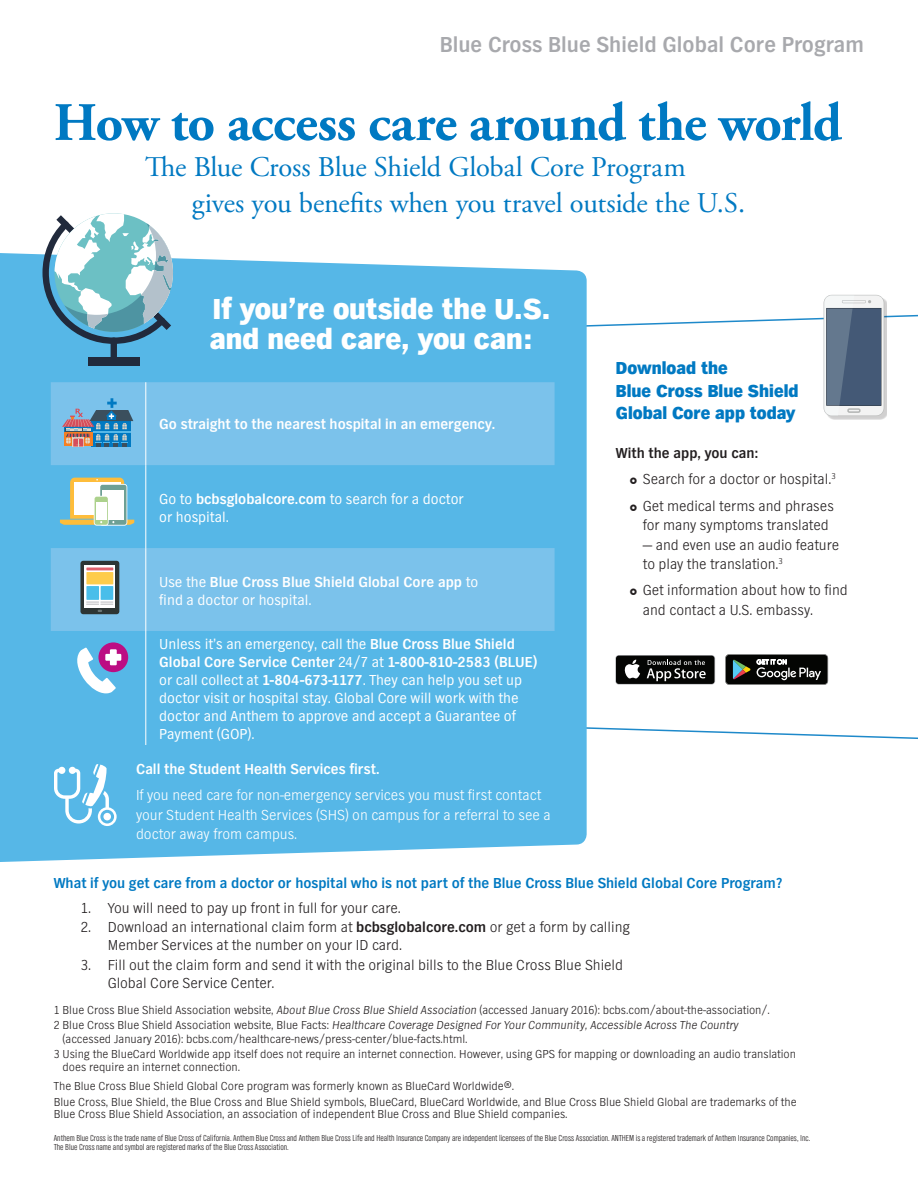
<style>
.page{position:relative;width:918px;height:1188px;background:#fff}
.page>*{position:absolute;margin:0;border:0;box-sizing:border-box;transform-origin:0 0}
.t1{font:700 54px "Adobe Garamond Pro";letter-spacing:-.015em;color:#0079c2}
.t2{font:800 30px/30px "TV Nord EF";color:#fff}
.t3{font:28.5px "Adobe Garamond Pro";letter-spacing:-.01em;color:#0079c2}
.t4{font:700 22.5px "TV Nord EF";color:#a8a9ad}
.t5{font:800 18px/22.5px "TV Nord EF";color:#0079c2}
.t6{font:300 15px/19.5px "TV Nord EF";color:#231f20}
.t7{font:15px/18px "TV Nord EF";color:#fff}
.t8{font:700 15px/18px "TV Nord EF";color:#fff}
.t9{font:300 15px/19.5px "TV Nord EF";color:#fff}
.t10{font:700 15px "TV Nord EF";color:#0079c2}
.t11{font:700 15px "TV Nord EF";color:#231f20}
.Disclaimer_note_sour{font:300 12px/13.5px "TV Nord EF";color:#231f20}
.Tags_Source{font:300 9px/9px "TV Nord Cond EF";color:#231f20}
.s1{font-weight:700}
.s2{font-weight:400}
</style>
<div class="page">
<svg style="left:587px;top:314px;width:331px;height:425px"></svg>
<div style="left:0;top:253px;width:587px;height:609px;background:#56b7e7"></div>
<div style="left:827px;top:298px;width:60px;height:121px;background:#d1d0d0"></div>
<svg style="left:824px;top:295px;width:60px;height:121px;background:#768599"></svg>
<svg style="left:51px;top:382px;width:504px;height:249px;background:#6ebde8"></svg>
<hr style="left:145px;top:382px;width:1px;height:83px;background:#fff">
<hr style="left:145px;top:465px;width:1px;height:83px;background:#fff">
<hr style="left:145px;top:631px;width:1px;height:114px;background:#fff">
<hr style="left:145px;top:548px;width:1px;height:83px;background:#fff">
<svg style="left:99px;top:484px;width:28px;height:42px"></svg>
<svg style="left:60px;top:478px;width:74px;height:47px"></svg>
<div style="left:80px;top:561px;width:39px;height:53px;background:#2d3534;border-radius:3px"></div>
<svg style="left:84px;top:565px;width:31px;height:42px"></svg>
<hr style="left:86px;top:568px;width:27px;height:2px;background:#df616c">
<div style="left:86px;top:572px;width:27px;height:12px;background:#fecc4c"></div>
<div style="left:86px;top:586px;width:13px;height:14px;background:#49beea"></div>
<div style="left:101px;top:586px;width:12px;height:14px;background:#49beea"></div>
<svg style="left:86px;top:602px;width:27px;height:10px"></svg>
<svg style="left:75px;top:642px;width:53px;height:51px"></svg>
<svg style="left:62px;top:398px;width:71px;height:49px;background:#6d94b1"></svg>
<div style="left:111px;top:338px;width:6px;height:23px;background:#212a3c;border-radius:3px"></div>
<div style="left:88px;top:358px;width:51px;height:8px;background:#212a3c"></div>
<svg style="left:42px;top:213px;width:131px;height:131px"></svg>
<svg style="left:725px;top:654px;width:103px;height:31px;background:#333633"></svg>
<svg style="left:615px;top:655px;width:100px;height:30px"></svg>
<div style="left:616px;top:656px;width:98px;height:28px;background:#040503;border-radius:3px"></div>
<svg style="left:624px;top:660px;width:16px;height:19px"></svg>
<svg style="left:647px;top:660px;width:59px;height:21px"></svg>
<svg style="left:54px;top:764px;width:63px;height:62px"></svg>
<svg style="left:630px;top:478px;width:7px;height:6px"></svg>
<svg style="left:630px;top:504px;width:7px;height:7px"></svg>
<svg style="left:630px;top:589px;width:7px;height:6px"></svg>
<p class="t4" style="left:440px;top:32px;width:426px">Blue Cross Blue Shield Global Core Program</p>
<p class="t1" style="left:54px;top:91px;width:790px">How to access care around the world</p>
<p class="t3" style="left:145px;top:150px;width:542px">The Blue Cross Blue Shield Global Core Program</p>
<p class="t3" style="left:192px;top:186px;width:555px">gives you benefits when you travel outside the U.S.</p>
<p class="t2" style="left:210px;top:295px;width:342px">If you’re outside the U.S. and need care, you can:</p>
<p class="t8" style="left:159px;top:416px;width:338px">Go straight to the nearest hospital in an emergency.</p>
<p class="t7" style="left:159px;top:490px;width:306px">Go to <span class="s1">bcbsglobalcore.com</span> to search for a doctor or hospital.</p>
<p class="t8" style="left:159px;top:573px;width:321px"><span class="s2">Use the</span> Blue Cross Blue Shield Global Core app <span class="s2">to find a doctor or hospital.</span></p>
<p class="t7" style="left:159px;top:635px;width:380px">Unless it’s an emergency, call the <span class="s1">Blue Cross Blue Shield Global Core Service Center</span> 24/7 at <span class="s1">1-800-810-2583 (BLUE) </span>or call collect at <span class="s1">1-804-673-1177</span>. They can help you set up doctor visit or hospital stay. Global Core will work with the doctor and Anthem to approve and accept a Guarantee of Payment (GOP).</p>
<p class="t8" style="left:136px;top:760px;width:245px">Call the Student Health Services first.</p>
<p class="t9" style="left:136px;top:786px;width:416px">If you need care for non-emergency services you must first contact your Student Health Services (SHS) on campus for a referral to see a doctor away from campus.</p>
<p class="t5" style="left:616px;top:357px;width:184px">Download the<br>Blue Cross Blue Shield<br>Global Core app today</p>
<p class="t11" style="left:616px;top:445px;width:144px">With the app, you can:</p>
<p class="t6" style="left:643px;top:469px;width:194px">Search for a doctor or hospital.<sup>3</sup></p>
<p class="t6" style="left:643px;top:496px;width:192px">Get medical terms and phrases for many symptoms translated</p>
<p class="t6" style="left:643px;top:535px;width:198px">— and even use an audio feature to play the translation.<sup>3</sup></p>
<p class="t6" style="left:643px;top:580px;width:206px">Get information about how to find and contact a U.S. embassy.</p>
<p class="t10" style="left:54px;top:875px;width:730px">What if you get care from a doctor or hospital who is not part of the Blue Cross Blue Shield Global Core Program?</p>
<p class="t6" style="left:81px;top:898px;width:322px">1. You will need to pay up front in full for your care.</p>
<p class="t6" style="left:108px;top:918px;width:524px;line-height:18px;text-indent:-27px">2. Download an international claim form at <span class="s1">bcbsglobalcore.com</span> or get a form by calling<br>Member Services at the number on your ID card.</p>
<p class="t6" style="left:108px;top:956px;width:517px;line-height:18px;text-indent:-27px">3. Fill out the claim form and send it with the original bills to the Blue Cross Blue Shield<br>Global Core Service Center.</p>
<p class="Disclaimer_note_sour" style="left:54px;top:1004px;width:718px">1 Blue Cross Blue Shield Association website, About Blue Cross Blue Shield Association (accessed January 2016): bcbs.com/about-the-association/.</p>
<p class="Disclaimer_note_sour" style="left:63px;top:1018px;width:679px;text-indent:-9px">2 Blue Cross Blue Shield Association website, Blue Facts: Healthcare Coverage Designed For Your Community, Accessible Across The Country (accessed January 2016): bcbs.com/healthcare-news/press-center/blue-facts.html.</p>
<p class="Disclaimer_note_sour" style="left:63px;top:1047px;width:735px;text-indent:-9px">3 Using the BlueCard Worldwide app itself does not require an internet connection. However, using GPS for mapping or downloading an audio translation does require an internet connection.</p>
<p class="Disclaimer_note_sour" style="left:54px;top:1079px;width:462px">The Blue Cross Blue Shield Global Core program was formerly known as BlueCard Worldwide®.</p>
<p class="Disclaimer_note_sour" style="left:54px;top:1096px;width:744px;line-height:12px">Blue Cross, Blue Shield, the Blue Cross and Blue Shield symbols, BlueCard, BlueCard Worldwide, and Blue Cross Blue Shield Global are trademarks of the<br>Blue Cross Blue Shield Association, an association of independent Blue Cross and Blue Shield companies.</p>
<p class="Tags_Source" style="left:54px;top:1133px;width:758px">Anthem Blue Cross is the trade name of Blue Cross of California. Anthem Blue Cross and Anthem Blue Cross Life and Health Insurance Company are independent licensees of the Blue Cross Association. ANTHEM is a registered trademark of Anthem Insurance Companies, Inc.<br>The Blue Cross name and symbol are registered marks of the Blue Cross Association.</p>
</div>
